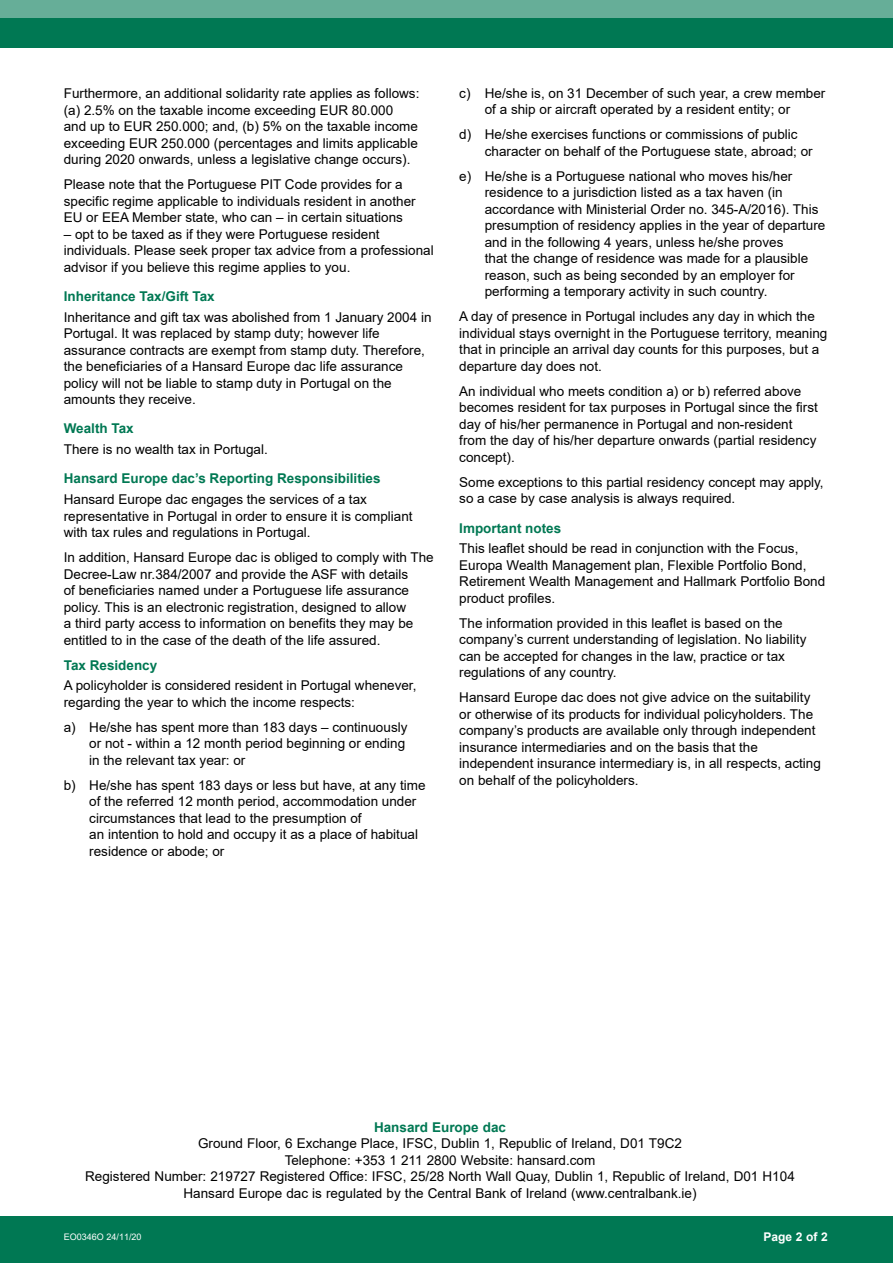
<style>
.page{position:relative;width:893px;height:1263px;background:#fff}
.page>*{position:absolute;margin:0;border:0;box-sizing:border-box;transform-origin:0 0}
.t1{font:13.5px/16.5px "Arial";color:#000}
.t2{font:700 13.5px "Arial";color:#007853}
.t3{font:700 12px "Arial";color:#fff}
.t4{font:9px "Arial";color:#fff}
</style>
<div class="page">
<div style="left:0;top:0;width:893px;height:33px;background:#66ae98"></div>
<div style="left:0;top:19px;width:893px;height:29px;background:#007853"></div>
<div style="left:0;top:1216px;width:893px;height:47px;background:#007853"></div>
<p class="t1" style="left:64px;top:85px;width:357px">Furthermore, an additional solidarity rate applies as follows: (a) 2.5% on the taxable income exceeding EUR 80.000<br>and up to EUR 250.000; and, (b) 5% on the taxable income exceeding EUR 250.000 (percentages and limits applicable during 2020 onwards, unless a legislative change occurs).</p>
<p class="t1" style="left:64px;top:176px;width:353px">Please note that the Portuguese PIT Code provides for a specific regime applicable to individuals resident in another<br>EU or EEA Member state, who can – in certain situations</p>
<p class="t1" style="left:64px;top:225px;width:371px">– opt to be taxed as if they were Portuguese resident individuals. Please seek proper tax advice from a professional advisor if you believe this regime applies to you.</p>
<p class="t2" style="left:64px;top:287px;width:153px">Inheritance Tax/Gift Tax</p>
<p class="t1" style="left:64px;top:308px;width:369px">Inheritance and gift tax was abolished from 1 January 2004 in Portugal. It was replaced by stamp duty; however life assurance contracts are exempt from stamp duty. Therefore, the beneficiaries of a Hansard Europe dac life assurance policy will not be liable to stamp duty in Portugal on the amounts they receive.</p>
<p class="t2" style="left:64px;top:419px;width:72px">Wealth Tax</p>
<p class="t1" style="left:64px;top:441px;width:206px">There is no wealth tax in Portugal.</p>
<p class="t2" style="left:64px;top:469px;width:318px">Hansard Europe dac’s Reporting Responsibilities</p>
<p class="t1" style="left:64px;top:491px;width:350px">Hansard Europe dac engages the services of a tax representative in Portugal in order to ensure it is compliant with tax rules and regulations in Portugal.</p>
<p class="t1" style="left:64px;top:549px;width:371px">In addition, Hansard Europe dac is obliged to comply with The Decree-Law nr.384/2007 and provide the ASF with details<br>of beneficiaries named under a Portuguese life assurance policy. This is an electronic registration, designed to allow<br>a third party access to information on benefits they may be entitled to in the case of the death of the life assured.</p>
<p class="t2" style="left:64px;top:655px;width:95px">Tax Residency</p>
<p class="t1" style="left:64px;top:677px;width:354px">A policyholder is considered resident in Portugal whenever, regarding the year to which the income respects:</p>
<p class="t1" style="left:89px;top:719px;width:320px;text-indent:-26px">a) He/she has spent more than 183 days – continuously or not - within a 12 month period beginning or ending in the relevant tax year: or</p>
<p class="t1" style="left:89px;top:777px;width:338px;text-indent:-26px">b) He/she has spent 183 days or less but have, at any time of the referred 12 month period, accommodation under circumstances that lead to the presumption of<br>an intention to hold and occupy it as a place of habitual residence or abode; or</p>
<p class="t1" style="left:485px;top:85px;width:342px;text-indent:-26px">c) He/she is, on 31 December of such year, a crew member of a ship or aircraft operated by a resident entity; or</p>
<p class="t1" style="left:485px;top:126px;width:329px;text-indent:-26px">d) He/she exercises functions or commissions of public character on behalf of the Portuguese state, abroad; or</p>
<p class="t1" style="left:485px;top:168px;width:342px;text-indent:-26px">e) He/she is a Portuguese national who moves his/her residence to a jurisdiction listed as a tax haven (in accordance with Ministerial Order no. 345-A/2016). This presumption of residency applies in the year of departure and in the following 4 years, unless he/she proves<br>that the change of residence was made for a plausible reason, such as being seconded by an employer for performing a temporary activity in such country.</p>
<p class="t1" style="left:459px;top:308px;width:370px">A day of presence in Portugal includes any day in which the individual stays overnight in the Portuguese territory, meaning that in principle an arrival day counts for this purposes, but a departure day does not.</p>
<p class="t1" style="left:459px;top:383px;width:360px">An individual who meets condition a) or b) referred above becomes resident for tax purposes in Portugal since the first day of his/her permanence in Portugal and non-resident from the day of his/her departure onwards (partial residency concept).</p>
<p class="t1" style="left:459px;top:474px;width:366px">Some exceptions to this partial residency concept may apply, so a case by case analysis is always required.</p>
<p class="t2" style="left:459px;top:518px;width:104px">Important notes</p>
<p class="t1" style="left:459px;top:540px;width:367px">This leaflet should be read in conjunction with the Focus, Europa Wealth Management plan, Flexible Portfolio Bond, Retirement Wealth Management and Hallmark Portfolio Bond product profiles.</p>
<p class="t1" style="left:459px;top:615px;width:349px">The information provided in this leaflet is based on the company’s current understanding of legislation. No liability can be accepted for changes in the law, practice or tax regulations of any country.</p>
<p class="t1" style="left:459px;top:689px;width:363px">Hansard Europe dac does not give advice on the suitability or otherwise of its products for individual policyholders. The company’s products are available only through independent insurance intermediaries and on the basis that the independent insurance intermediary is, in all respects, acting on behalf of the policyholders.</p>
<p class="t2" style="left:374px;top:1117px;width:134px">Hansard Europe dac</p>
<p class="t1" style="left:85px;top:1135px;width:711px;text-align:center">Ground Floor, 6 Exchange Place, IFSC, Dublin 1, Republic of Ireland, D01 T9C2<br>Telephone: +353 1 211 2800 Website: hansard.com<br>Registered Number: 219727 Registered Office: IFSC, 25/28 North Wall Quay, Dublin 1, Republic of Ireland, D01 H104<br>Hansard Europe dac is regulated by the Central Bank of Ireland (www.centralbank.ie)</p>
<p class="t4" style="left:64px;top:1230px;width:79px">EO0346O 24/11/20</p>
<p class="t3" style="left:763px;top:1228px;width:66px">Page 2 of 2</p>
</div>
